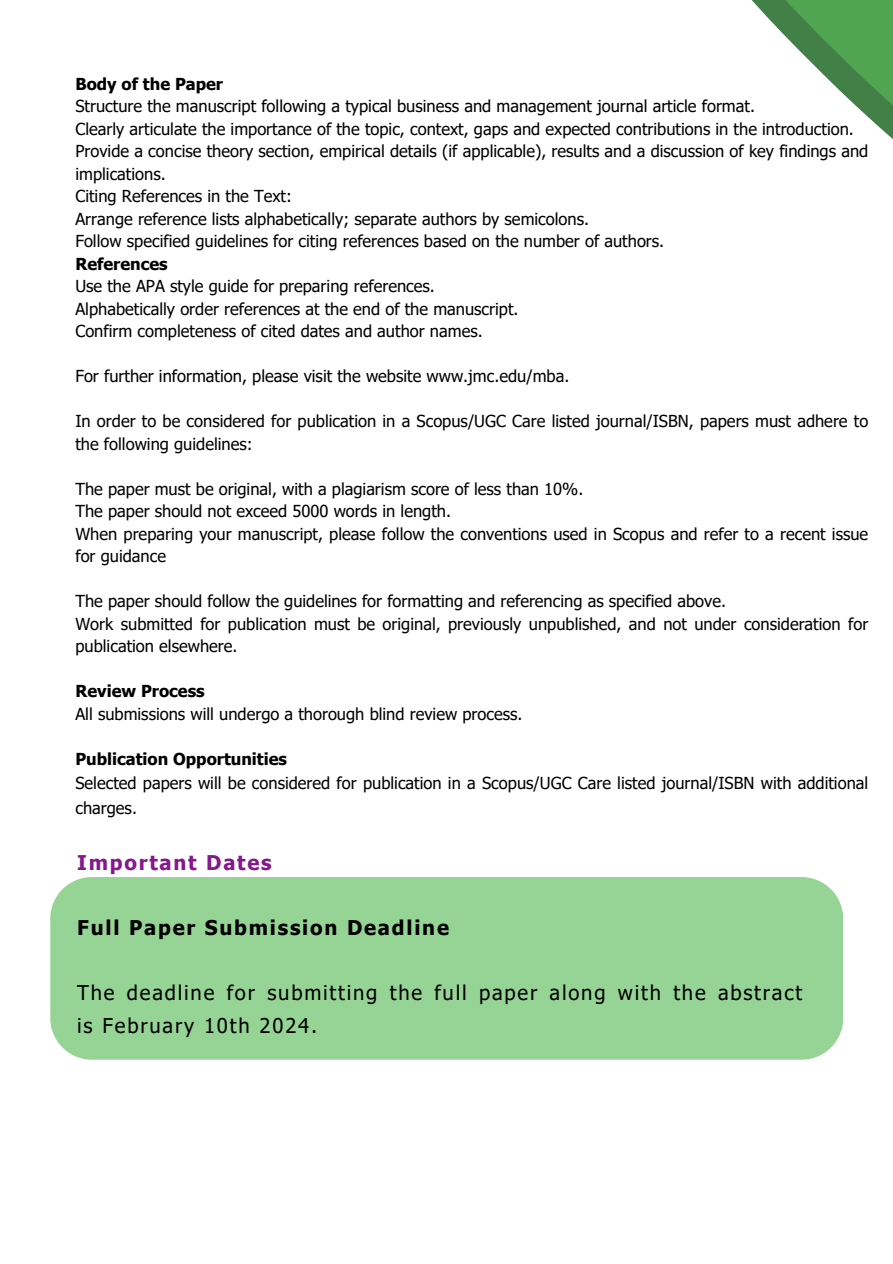
<style>
.page{position:relative;width:893px;height:1264px;background:#fff}
.page>*{position:absolute;margin:0;border:0;box-sizing:border-box;transform-origin:0 0}
.t1{font:20.25px/32.7px "Tahoma";letter-spacing:.09em;color:#000}
.t2{font:700 20.25px "Tahoma";letter-spacing:.09em;color:#000}
.t3{font:700 20.25px "Tahoma";letter-spacing:.09em;color:#87178d}
.t4{font:16.5px/22.5px "Tahoma";color:#000}
.t5{font:700 16.5px "Tahoma";color:#000}
</style>
<div class="page">
<svg style="left:751px;top:0;width:141px;height:139px"></svg>
<div style="left:50px;top:877px;width:792px;height:182px;background:#95d495;border-radius:42px"></div>
<p class="t5" style="left:75px;top:73px;width:149px">Body of the Paper</p>
<p class="t4" style="left:75px;top:94px;width:681px">Structure the manuscript following a typical business and management journal article format.</p>
<p class="t4" style="left:75px;top:117px;width:780px">Clearly articulate the importance of the topic, context, gaps and expected contributions in the introduction.</p>
<p class="t4" style="left:75px;top:139px;width:794px">Provide a concise theory section, empirical details (if applicable), results and a discussion of key findings and implications.</p>
<p class="t4" style="left:75px;top:184px;width:218px">Citing References in the Text:</p>
<p class="t4" style="left:75px;top:207px;width:515px">Arrange reference lists alphabetically; separate authors by semicolons.</p>
<p class="t4" style="left:75px;top:229px;width:590px">Follow specified guidelines for citing references based on the number of authors.</p>
<p class="t5" style="left:75px;top:253px;width:94px">References</p>
<p class="t4" style="left:75px;top:274px;width:361px">Use the APA style guide for preparing references.</p>
<p class="t4" style="left:75px;top:297px;width:444px">Alphabetically order references at the end of the manuscript.</p>
<p class="t4" style="left:75px;top:319px;width:409px">Confirm completeness of cited dates and author names.</p>
<p class="t4" style="left:75px;top:364px;width:495px">For further information, please visit the website www.jmc.edu/mba.</p>
<p class="t4" style="left:75px;top:409px;width:794px">In order to be considered for publication in a Scopus/UGC Care listed journal/ISBN, papers must adhere to the following guidelines:</p>
<p class="t4" style="left:75px;top:477px;width:509px">The paper must be original, with a plagiarism score of less than 10%.</p>
<p class="t4" style="left:75px;top:499px;width:377px">The paper should not exceed 5000 words in length.</p>
<p class="t4" style="left:75px;top:522px;width:794px">When preparing your manuscript, please follow the conventions used in Scopus and refer to a recent issue for guidance</p>
<p class="t4" style="left:75px;top:589px;width:652px">The paper should follow the guidelines for formatting and referencing as specified above.</p>
<p class="t4" style="left:75px;top:612px;width:794px">Work submitted for publication must be original, previously unpublished, and not under consideration for publication elsewhere.</p>
<p class="t5" style="left:75px;top:681px;width:131px">Review Process</p>
<p class="t4" style="left:75px;top:702px;width:448px">All submissions will undergo a thorough blind review process.</p>
<p class="t5" style="left:75px;top:748px;width:213px">Publication Opportunities</p>
<p class="t4" style="left:75px;top:769px;width:794px;line-height:25.8px">Selected papers will be considered for publication in a Scopus/UGC Care listed journal/ISBN with additional charges.</p>
<p class="t3" style="left:77px;top:849px;width:196px">Important Dates</p>
<p class="t2" style="left:77px;top:914px;width:373px">Full Paper Submission Deadline</p>
<p class="t1" style="left:77px;top:975px;width:726px">The deadline for submitting the full paper along with the abstract is February 10th 2024.</p>
</div>
